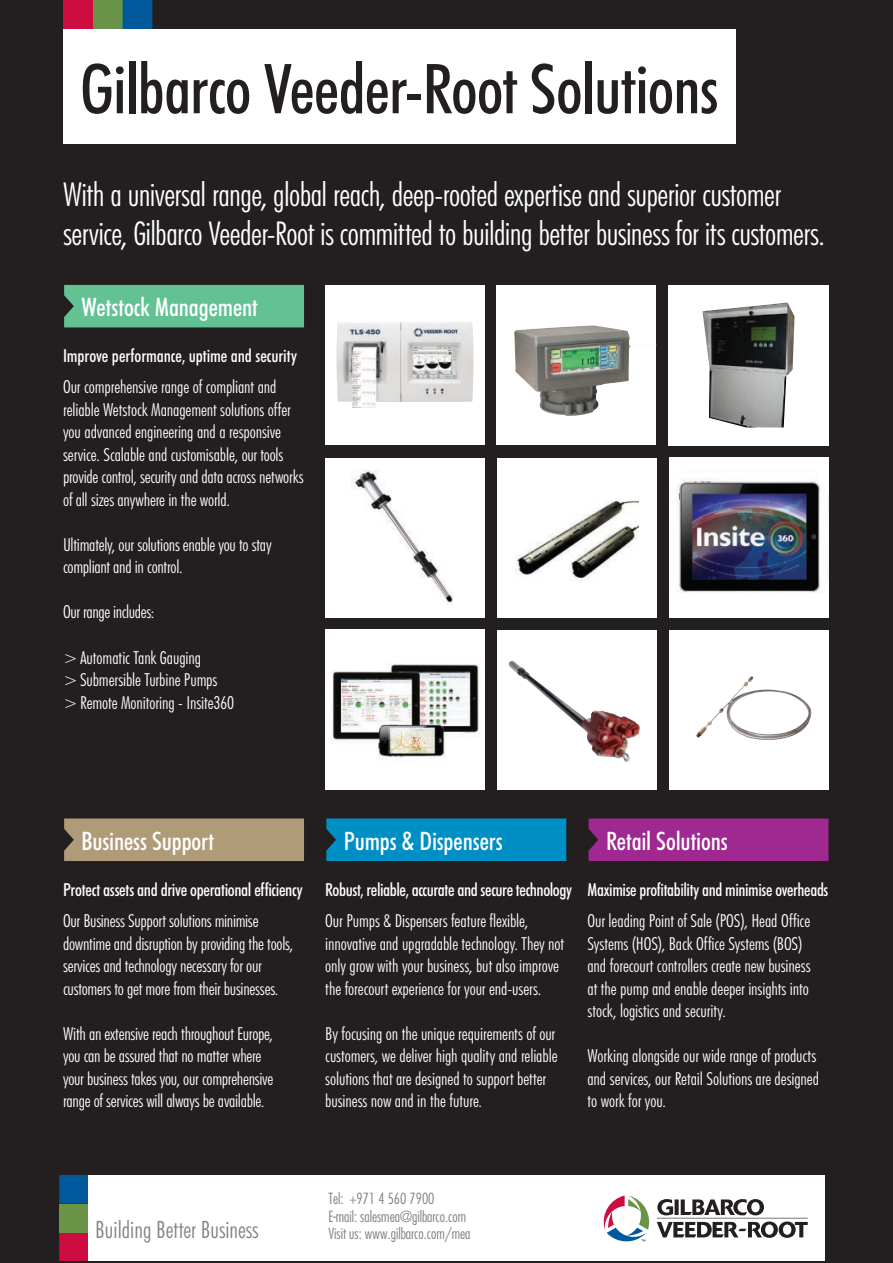
<style>
.page{position:relative;width:893px;height:1263px;background:#231f20}
.page>*{position:absolute;margin:0;border:0;box-sizing:border-box;transform-origin:0 0}
.Header___inside_page{font:500 condensed 69px "Futura BT";letter-spacing:-.015em;color:#231f20}
.Intro_text___inside{font:300 condensed 33px/39px "Futura BT";letter-spacing:-.015em;color:#fff}
.Boxed_headers{font:500 condensed 25.5px "Futura BT";letter-spacing:-.005em;color:#fff}
.t1{font:300 condensed 24px "Futura BT";color:#808285}
.Body_copy_12pt_white{font:300 condensed 18px/22.5px "Futura BT";letter-spacing:-.005em;color:#fff}
.Body_copy_12pt_white-2{font:500 condensed 18px "Futura BT";letter-spacing:-.02em;color:#fff}
.t2{font:300 condensed 15px/17.7px "Futura";color:#808285}
</style>
<div class="page">
<div style="left:64px;top:285px;width:240px;height:42px;background:#63c294"></div>
<div style="left:64px;top:818px;width:240px;height:43px;background:#b09b78"></div>
<div style="left:326px;top:818px;width:240px;height:43px;background:#008fc5"></div>
<div style="left:589px;top:818px;width:239px;height:43px;background:#9f2990"></div>
<div style="left:63px;top:0;width:30px;height:30px;background:#cd0d40"></div>
<div style="left:93px;top:0;width:30px;height:30px;background:#699347"></div>
<div style="left:123px;top:0;width:29px;height:30px;background:#00599b"></div>
<div style="left:63px;top:30px;width:673px;height:114px;background:#fff"></div>
<div style="left:668px;top:285px;width:160px;height:160px;background:#fff"></div>
<img style="left:702px;top:303px;width:92px;height:124px">
<div style="left:497px;top:285px;width:159px;height:159px;background:#fff"></div>
<img style="left:514px;top:325px;width:117px;height:91px">
<div style="left:325px;top:285px;width:160px;height:159px;background:#fff"></div>
<img style="left:336px;top:321px;width:138px;height:87px">
<div style="left:497px;top:458px;width:160px;height:159px;background:#fff"></div>
<img style="left:516px;top:500px;width:122px;height:81px">
<div style="left:325px;top:458px;width:160px;height:159px;background:#fff"></div>
<img style="left:351px;top:470px;width:102px;height:135px">
<div style="left:669px;top:630px;width:159px;height:159px;background:#fff"></div>
<img style="left:696px;top:676px;width:116px;height:64px">
<div style="left:497px;top:630px;width:160px;height:159px;background:#fff"></div>
<img style="left:508px;top:661px;width:132px;height:101px">
<div style="left:325px;top:630px;width:160px;height:159px;background:#fff"></div>
<img style="left:331px;top:663px;width:149px;height:95px">
<img style="left:669px;top:458px;width:159px;height:159px">
<div style="left:88px;top:1175px;width:737px;height:86px;background:#fff"></div>
<div style="left:59px;top:1232px;width:29px;height:29px;background:#cd0d40"></div>
<div style="left:59px;top:1204px;width:29px;height:28px;background:#699347"></div>
<div style="left:59px;top:1175px;width:29px;height:29px;background:#00599b"></div>
<svg style="left:604px;top:1195px;width:204px;height:46px"></svg>
<p class="Header___inside_page" style="left:80px;top:47px;width:640px">Gilbarco Veeder-Root Solutions</p>
<p class="Intro_text___inside" style="left:63px;top:174px;width:763px">With a universal range, global reach, deep-rooted expertise and superior customer service, Gilbarco Veeder-Root is committed to building better business for its customers.</p>
<p class="Boxed_headers" style="left:82px;top:291px;width:178px">Wetstock Management</p>
<p class="Body_copy_12pt_white-2" style="left:63px;top:345px;width:235px">Improve performance, uptime and security</p>
<p class="Body_copy_12pt_white" style="left:63px;top:376px;width:242px">Our comprehensive range of compliant and reliable Wetstock Management solutions offer you advanced engineering and a responsive service. Scalable and customisable, our tools provide control, security and data across networks of all sizes anywhere in the world.</p>
<p class="Body_copy_12pt_white" style="left:63px;top:533px;width:210px">Ultimately, our solutions enable you to stay compliant and in control.</p>
<p class="Body_copy_12pt_white" style="left:63px;top:601px;width:93px">Our range includes:</p>
<p class="Body_copy_12pt_white" style="left:63px;top:646px;width:140px">&gt;Automatic Tank Gauging</p>
<p class="Body_copy_12pt_white" style="left:63px;top:668px;width:156px">&gt;Submersible Turbine Pumps</p>
<p class="Body_copy_12pt_white" style="left:63px;top:691px;width:173px">&gt;Remote Monitoring - Insite360</p>
<p class="Boxed_headers" style="left:82px;top:825px;width:134px">Business Support</p>
<p class="Boxed_headers" style="left:344px;top:825px;width:160px">Pumps &amp; Dispensers</p>
<p class="Boxed_headers" style="left:606px;top:825px;width:123px">Retail Solutions</p>
<p class="Body_copy_12pt_white-2" style="left:63px;top:879px;width:241px">Protect assets and drive operational efficiency</p>
<p class="Body_copy_12pt_white" style="left:63px;top:909px;width:232px">Our Business Support solutions minimise downtime and disruption by providing the tools, services and technology necessary for our customers to get more from their businesses.</p>
<p class="Body_copy_12pt_white" style="left:63px;top:1022px;width:212px">With an extensive reach throughout Europe, you can be assured that no matter where your business takes you, our comprehensive range of services will always be available.</p>
<p class="Body_copy_12pt_white-2" style="left:325px;top:879px;width:248px">Robust, reliable, accurate and secure technology</p>
<p class="Body_copy_12pt_white" style="left:325px;top:909px;width:240px">Our Pumps &amp; Dispensers feature flexible, innovative and upgradable technology. They not only grow with your business, but also improve the forecourt experience for your end-users.</p>
<p class="Body_copy_12pt_white" style="left:325px;top:1022px;width:234px">By focusing on the unique requirements of our customers, we deliver high quality and reliable solutions that are designed to support better business now and in the future.</p>
<p class="Body_copy_12pt_white-2" style="left:587px;top:879px;width:242px">Maximise profitability and minimise overheads</p>
<p class="Body_copy_12pt_white" style="left:587px;top:909px;width:224px">Our leading Point of Sale (POS), Head Office Systems (HOS), Back Office Systems (BOS) and forecourt controllers create new business at the pump and enable deeper insights into stock, logistics and security.</p>
<p class="Body_copy_12pt_white" style="left:587px;top:1044px;width:233px">Working alongside our wide range of products and services, our Retail Solutions are designed to work for you.</p>
<h3 class="t1" style="left:95px;top:1215px;width:165px">Building Better Business</h3>
<p class="t2" style="left:328px;top:1189px;width:144px">Tel: +971 4 560 7900<br>E-mail: salesmea@gilbarco.com<br>Visit us: www.gilbarco.com/mea</p>
</div>
